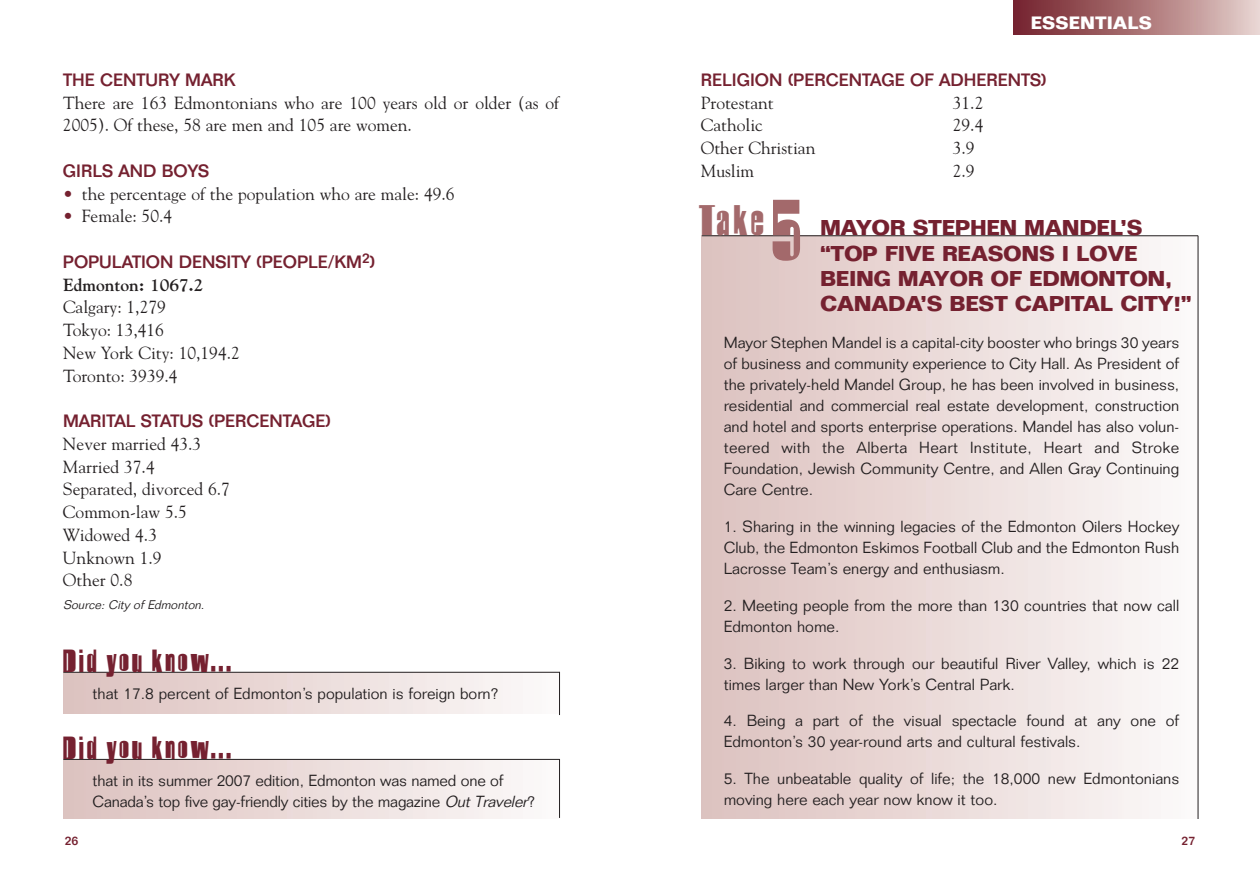
<style>
.page{position:relative;width:1260px;height:882px;background:#fff}
.page>*{position:absolute;margin:0;border:0;box-sizing:border-box;transform-origin:0 0}
.t1{font:700 84px "Harlem";color:#a3696b}
.t2{font:700 42px "Harlem";color:#a3696b}
.t3{font:700 31.5px "Harlem";letter-spacing:.105em;color:#752130}
.t4{font:700 21px/25.2px "Folio";letter-spacing:-.02em;color:#752130}
.t5{font:17.5px/22.8px "Goudy";color:#231f20}
.t6{font:500 17.5px "Folio";color:#752130}
.t7{font:700 17.5px "Goudy";color:#231f20}
.t8{font:700 17.5px "Folio";color:#fff}
.t9{font:300 15.75px/21px "Folio";color:#231f20}
.t10{font:italic 300 12.25px "Folio";color:#231f20}
.t11{font:500 12.25px "Folio";color:#752130}
.s1{color:#752130}
.s2{font-style:italic}
</style>
<div class="page">
<div style="left:1013px;top:0;width:247px;height:34px;background:linear-gradient(to right,#711d27,#e5cfca)"></div>
<div style="left:702px;top:236px;width:496px;height:583px;background:linear-gradient(to right,#dcc1be,#fcf9f9)"></div>
<hr style="left:702px;top:235px;width:496px;height:1px;background:#231f20">
<hr style="left:1198px;top:236px;width:1px;height:583px;background:#231f20">
<div style="left:63px;top:759px;width:497px;height:60px;background:linear-gradient(to right,#dcc1be,#fcfaf9)"></div>
<hr style="left:63px;top:759px;width:497px;height:1px;background:#231f20">
<hr style="left:559px;top:759px;width:1px;height:59px;background:#231f20">
<div style="left:63px;top:672px;width:497px;height:41px;background:linear-gradient(to right,#dcc1be,#fcfaf9)"></div>
<hr style="left:63px;top:672px;width:497px;height:1px;background:#231f20">
<hr style="left:559px;top:672px;width:1px;height:43px;background:#231f20">
<p class="t6" style="left:63px;top:73px;width:174px">THE CENTURY MARK</p>
<p class="t5" style="left:63px;top:91px;width:498px">There are 163 Edmontonians who are 100 years old or older (as of<br>2005). Of these, 58 are men and 105 are women.</p>
<p class="t6" style="left:63px;top:164px;width:148px">GIRLS AND BOYS</p>
<p class="t5" style="left:63px;top:182px;width:393px"><span class="s1">•</span> the percentage of the population who are male: 49.6</p>
<p class="t5" style="left:63px;top:205px;width:111px"><span class="s1">•</span> Female: 50.4</p>
<p class="t6" style="left:63px;top:255px;width:314px">POPULATION DENSITY (PEOPLE/KM<sup>2</sup>)</p>
<p class="t7" style="left:63px;top:274px;width:142px">Edmonton: 1067.2</p>
<p class="t5" style="left:63px;top:296px;width:178px">Calgary: 1,279<br>Tokyo: 13,416<br>New York City: 10,194.2<br>Toronto: 3939.4</p>
<p class="t6" style="left:63px;top:415px;width:270px">MARITAL STATUS (PERCENTAGE)</p>
<p class="t5" style="left:63px;top:432px;width:169px">Never married 43.3<br>Married 37.4<br>Separated, divorced 6.7<br>Common-law 5.5<br>Widowed 4.3<br>Unknown 1.9<br>Other 0.8</p>
<p class="t10" style="left:63px;top:600px;width:145px">Source: City of Edmonton.</p>
<h3 class="t3" style="left:63px;top:643px;width:170px">Did you know...</h3>
<p class="t9" style="left:93px;top:684px;width:407px">that 17.8 percent of Edmonton’s population is foreign born?</p>
<h3 class="t3" style="left:63px;top:730px;width:170px">Did you know...</h3>
<p class="t9" style="left:93px;top:772px;width:444px">that in its summer 2007 edition, Edmonton was named one of<br>Canada’s top five gay-friendly cities by the magazine <span class="s2">OutTraveler</span>?</p>
<p class="t8" style="left:1031px;top:16px;width:123px">ESSENTIALS</p>
<p class="t6" style="left:701px;top:73px;width:347px">RELIGION (PERCENTAGE OF ADHERENTS)</p>
<p class="t5" style="left:701px;top:91px;width:74px">Protestant</p>
<p class="t5" style="left:953px;top:91px;width:32px">31.2</p>
<p class="t5" style="left:701px;top:114px;width:64px">Catholic</p>
<p class="t5" style="left:953px;top:114px;width:32px">29.4</p>
<p class="t5" style="left:701px;top:137px;width:116px">Other Christian</p>
<p class="t5" style="left:953px;top:137px;width:23px">3.9</p>
<p class="t5" style="left:701px;top:159px;width:55px">Muslim</p>
<p class="t5" style="left:953px;top:159px;width:23px">2.9</p>
<h2 class="t2" style="left:699px;top:196px;width:66px">Take</h2>
<h1 class="t1" style="left:772px;top:181px;width:30px">5</h1>
<h3 class="t4" style="left:820px;top:217px;width:373px">MAYOR STEPHEN MANDEL’S “TOP FIVE REASONS I LOVE<br>BEING MAYOR OF EDMONTON,<br>CANADA’S BEST CAPITAL CITY!”</h3>
<p class="t9" style="left:724px;top:334px;width:457px;text-align:justify">Mayor Stephen Mandel is a capital-city booster who brings 30 years of business and community experience to City Hall. As President of the privately-held Mandel Group, he has been involved in business, residential and commercial real estate development, construction and hotel and sports enterprise operations. Mandel has also volun&shy;teered with the Alberta Heart Institute, Heart and Stroke Foundation, Jewish Community Centre, and Allen Gray Continuing Care Centre.</p>
<p class="t9" style="left:724px;top:518px;width:457px;text-align:justify">1. Sharing in the winning legacies of the Edmonton Oilers Hockey Club, the Edmonton Eskimos Football Club and the Edmonton Rush Lacrosse Team’s energy and enthusiasm.</p>
<p class="t9" style="left:724px;top:597px;width:457px">2. Meeting people from the more than 130 countries that now call<br>Edmonton home.</p>
<p class="t9" style="left:724px;top:654px;width:457px">3. Biking to work through our beautiful River Valley, which is 22 times larger than New York’s Central Park.</p>
<p class="t9" style="left:724px;top:712px;width:457px">4. Being a part of the visual spectacle found at any one of<br>Edmonton’s 30 year-round arts and cultural festivals.</p>
<p class="t9" style="left:724px;top:770px;width:457px">5. The unbeatable quality of life; the 18,000 new Edmontonians moving here each year now know it too.</p>
<p class="t11" style="left:65px;top:836px;width:15px">26</p>
<p class="t11" style="left:1182px;top:836px;width:15px">27</p>
</div>
